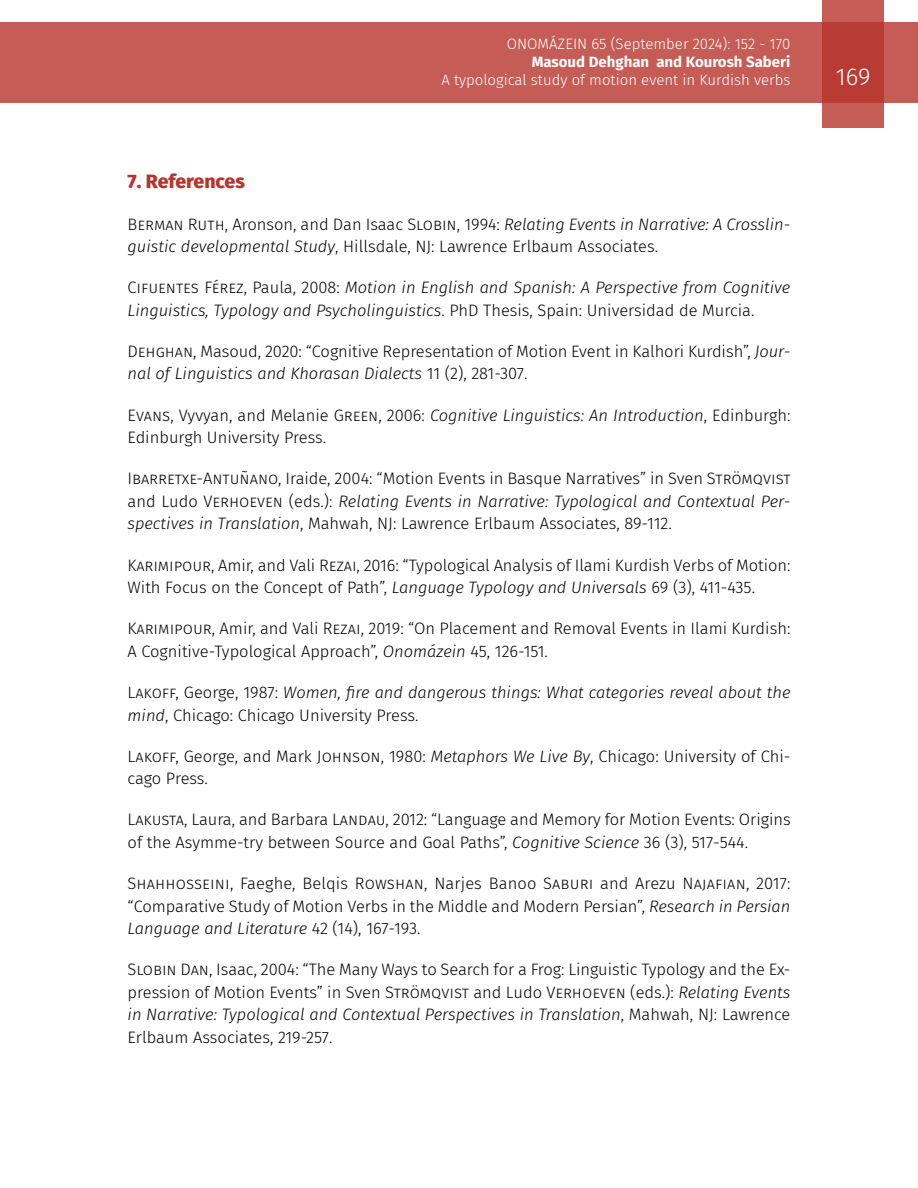
<style>
.page{position:relative;width:918px;height:1188px;background:#fff}
.page>*{position:absolute;margin:0;border:0;box-sizing:border-box;transform-origin:0 0}
.t1{font:300 24px "Fira Sans";color:#fff}
.t2{font:800 19.5px "Fira Sans";color:#b7342c}
.t3{font:300 16.5px/22.5px "Fira Sans";color:#000}
.t4{font:italic 300 16.5px/22.5px "Fira Sans";color:#000}
.t5{font:300 15px "Fira Sans";color:#fff}
.t6{font:700 15px "Fira Sans";color:#fff}
.s1{font-style:italic}
.s2{font-style:normal}
</style>
<div class="page">
<div style="left:0;top:23px;width:918px;height:80px;background:#c55c56"></div>
<svg style="left:822px;top:0;width:62px;height:128px;background:#bd4740"></svg>
<p class="t5" style="left:507px;top:34px;width:285px">ONOMÁZEIN 65 (September 2024): 152 - 170</p>
<p class="t6" style="left:532px;top:50px;width:260px">Masoud Dehghan and Kourosh Saberi</p>
<p class="t5" style="left:441px;top:70px;width:351px">A typological study of motion event in Kurdish verbs</p>
<h1 class="t1" style="left:836px;top:60px;width:36px">169</h1>
<p class="t2" style="left:128px;top:165px;width:119px">7. References</p>
<p class="t3" style="left:128px;top:212px;width:664px">Berman Ruth, Aronson, and Dan Isaac Slobin, 1994: <span class="s1">Relating Events in Narrative: A Crosslin&shy;guistic developmental Study</span>, Hillsdale, NJ: Lawrence Erlbaum Associates.</p>
<p class="t4" style="left:128px;top:276px;width:664px"><span class="s2">Cifuentes Férez, Paula, 2008:</span> Motion in English and Spanish: A Perspective from Cognitive<br>Linguistics, Typology and Psycholinguistics<span class="s2">. PhD Thesis, Spain: Universidad de Murcia.</span></p>
<p class="t3" style="left:128px;top:340px;width:664px">Dehghan, Masoud, 2020: “Cognitive Representation of Motion Event in Kalhori Kurdish”, <span class="s1">Jour&shy;nal of Linguistics and Khorasan Dialects</span> 11 (2), 281-307.</p>
<p class="t3" style="left:128px;top:404px;width:664px">Evans, Vyvyan, and Melanie Green, 2006: <span class="s1">Cognitive Linguistics: An Introduction</span>, Edinburgh:<br>Edinburgh University Press.</p>
<p class="t3" style="left:128px;top:467px;width:665px;text-align:justify">Ibarretxe-Antuñano, Iraide, 2004: “Motion Events in Basque Narratives” in Sven Strömqvist and Ludo Verhoeven (eds.): <span class="s1">Relating Events in Narrative: Typological and Contextual Per&shy;spectives in Translation</span>, Mahwah, NJ: Lawrence Erlbaum Associates, 89-112.</p>
<p class="t3" style="left:128px;top:554px;width:664px">Karimipour, Amir, and Vali Rezai, 2016: “Typological Analysis of Ilami Kurdish Verbs of Motion:<br>With Focus on the Concept of Path”, <span class="s1">Language Typology and Universals</span> 69 (3), 411-435.</p>
<p class="t3" style="left:128px;top:617px;width:664px">Karimipour, Amir, and Vali Rezai, 2019: “On Placement and Removal Events in Ilami Kurdish:<br>A Cognitive-Typological Approach”, <span class="s1">Onomázein</span> 45, 126-151.</p>
<p class="t4" style="left:128px;top:681px;width:664px"><span class="s2">Lakoff, George, 1987:</span> Women, fire and dangerous things: What categories reveal about the mind<span class="s2">, Chicago: Chicago University Press.</span></p>
<p class="t3" style="left:128px;top:745px;width:664px">Lakoff, George, and Mark Johnson, 1980: <span class="s1">Metaphors We Live By</span>, Chicago: University of Chi&shy;cago Press.</p>
<p class="t3" style="left:128px;top:808px;width:665px">Lakusta, Laura, and Barbara Landau, 2012: “Language and Memory for Motion Events: Origins of the Asymme-try between Source and Goal Paths”, <span class="s1">Cognitive Science</span> 36 (3), 517-544.</p>
<p class="t3" style="left:128px;top:872px;width:665px;text-align:justify">Shahhosseini, Faeghe, Belqis Rowshan, Narjes Banoo Saburi and Arezu Najafian, 2017: “Comparative Study of Motion Verbs in the Middle and Modern Persian”, <span class="s1">Research in Persian Language and Literature</span> 42 (14), 167-193.</p>
<p class="t3" style="left:128px;top:958px;width:664px;text-align:justify">Slobin Dan, Isaac, 2004: “The Many Ways to Search for a Frog: Linguistic Typology and the Ex&shy;pression of Motion Events” in Sven Strömqvist and Ludo Verhoeven (eds.): <span class="s1">Relating Events in Narrative: Typological and Contextual Perspectives in Translation</span>, Mahwah, NJ: Lawrence Erlbaum Associates, 219-257.</p>
</div>
